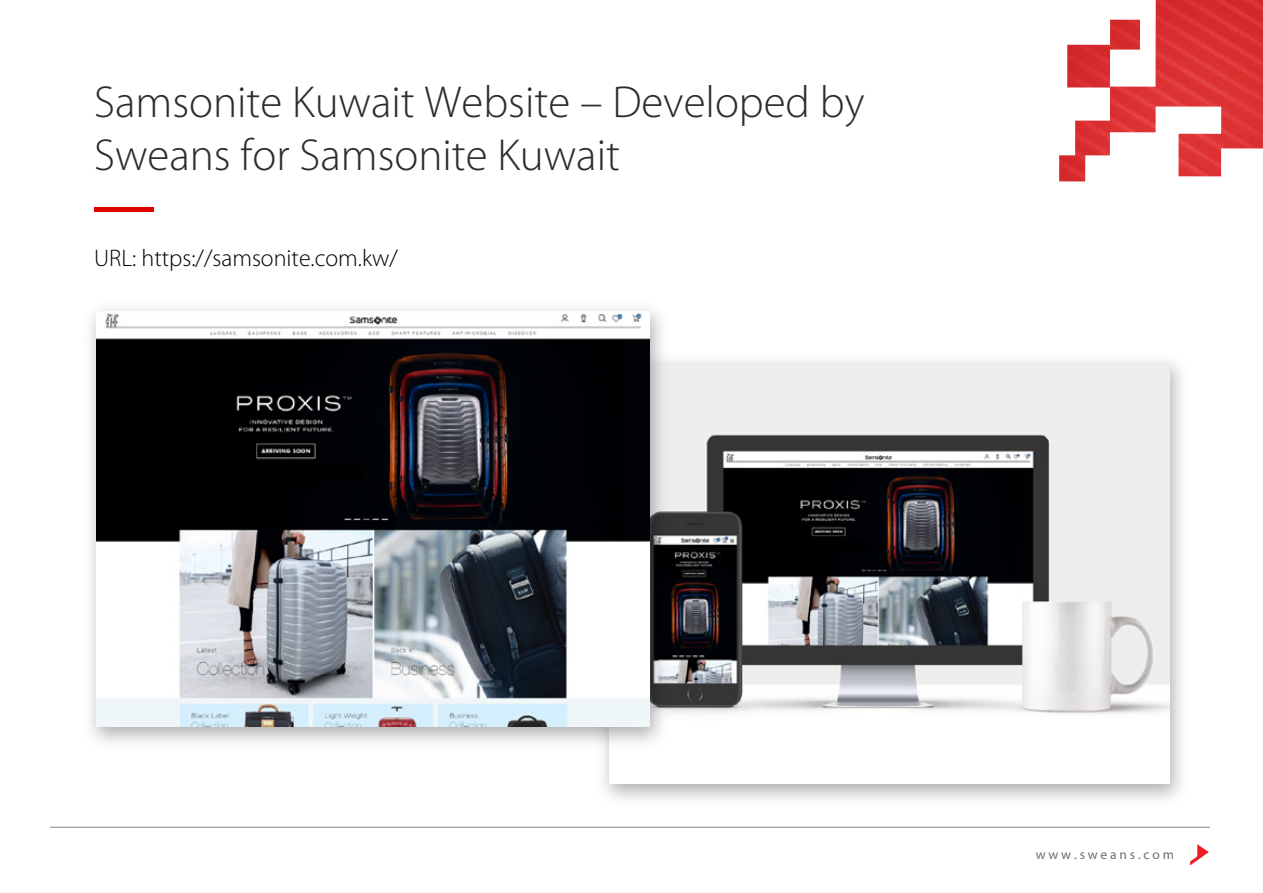
<style>
.page{position:relative;width:1263px;height:893px;background:#fff}
.page>*{position:absolute;margin:0;border:0;box-sizing:border-box;transform-origin:0 0}
.t1{font:300 45px/52.8px "Myriad Pro";color:#2d2d2d}
.t2{font:300 24px "Myriad Pro";color:#000}
.t3{font:13.5px "Myriad Pro";letter-spacing:.21em;color:#6d6e70}
</style>
<div class="page">
<img style="left:603px;top:360px;width:579px;height:440px">
<img style="left:610px;top:363px;width:559px;height:420px">
<hr style="left:50px;top:827px;width:1160px;height:1px;background:#888">
<svg style="left:1190px;top:844px;width:19px;height:21px"></svg>
<img style="left:1059px;top:0;width:204px;height:181px">
<div style="left:94px;top:207px;width:60px;height:5px;background:#e00000"></div>
<img style="left:90px;top:308px;width:585px;height:448px">
<img style="left:96px;top:312px;width:553px;height:414px">
<p class="t1" style="left:94px;top:77px;width:772px">Samsonite Kuwait Website – Developed by<br>Sweans for Samsonite Kuwait</p>
<p class="t2" style="left:94px;top:245px;width:305px">URL: https://samsonite.com.kw/</p>
<p class="t3" style="left:1036px;top:846px;width:140px">www.sweans.com</p>
</div>
